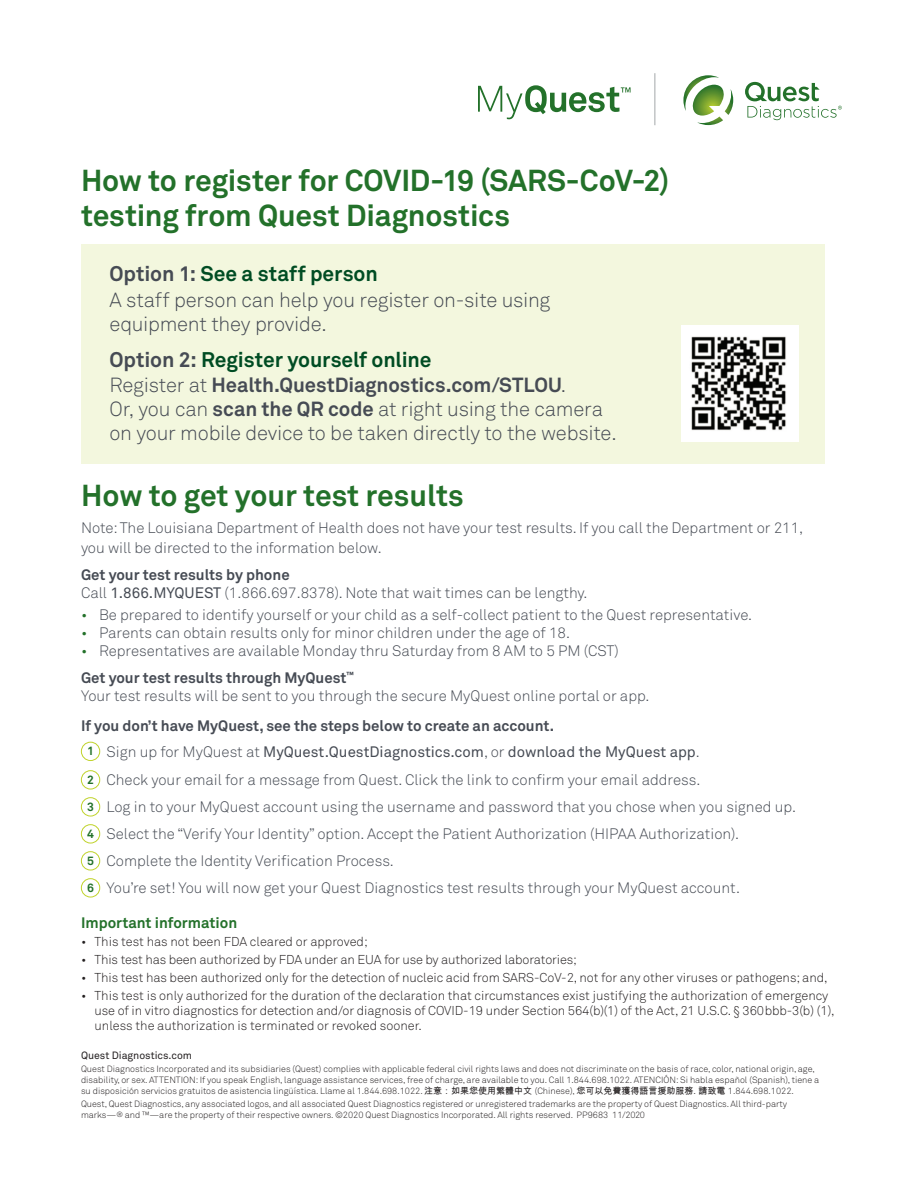
<style>
.page{position:relative;width:918px;height:1188px;background:#fff}
.page>*{position:absolute;margin:0;border:0;box-sizing:border-box;transform-origin:0 0}
.t1{font:700 30px/34.5px "Akkurat Pro";letter-spacing:-.005em;color:#23712a}
.t2{font:700 21px "Akkurat Pro";letter-spacing:-.005em;color:#004c23}
.t3{font:300 20.25px/24px "Akkurat Pro";letter-spacing:-.01em;color:#464b54}
.t4{font:300 15px/27px "Akkurat Pro";color:#464b54}
.t5{font:700 15px/25.5px "Akkurat Pro";color:#464b54}
.t6{font:700 15px "Akkurat Pro";color:#23712a}
.t7{font:300 12.75px/15px "Akkurat Pro";letter-spacing:-.005em;color:#231f20}
.t8{font:10.5px "Akkurat Pro";color:#231f20}
.t9{font:300 9px/10.8px "Akkurat Pro";color:#231f20}
.s1{color:#464b54}
.s2{font-weight:700}
.s3{font-weight:400}
.s4{color:#23712a}
.s5{font-size:12px;color:#23712a}
.s6{font-weight:300}
.s7{font-weight:700;font-size:12px;color:#23712a}
.s8{font-family:"Arial Unicode MS";font-weight:400}
</style>
<div class="page">
<div style="left:81px;top:245px;width:743px;height:219px;background:#f3f7de"></div>
<div style="left:681px;top:326px;width:117px;height:116px;background:#fff"></div>
<img style="left:691px;top:336px;width:95px;height:95px">
<svg style="left:683px;top:75px;width:50px;height:50px"></svg>
<svg style="left:745px;top:82px;width:97px;height:38px"></svg>
<hr style="left:655px;top:73px;width:1px;height:52px;background:#a3a7a9">
<svg style="left:478px;top:85px;width:153px;height:34px"></svg>
<div style="left:81px;top:742px;width:19px;height:19px;border:1px solid #c0d32b;border-radius:50%"></div>
<div style="left:81px;top:770px;width:19px;height:19px;border:1px solid #c0d32b;border-radius:50%"></div>
<div style="left:81px;top:797px;width:19px;height:19px;border:1px solid #c0d32b;border-radius:50%"></div>
<div style="left:81px;top:824px;width:19px;height:19px;border:1px solid #c0d32b;border-radius:50%"></div>
<div style="left:81px;top:851px;width:19px;height:19px;border:1px solid #c0d32b;border-radius:50%"></div>
<div style="left:81px;top:878px;width:19px;height:19px;border:1px solid #c0d32b;border-radius:50%"></div>
<h1 class="t1" style="left:81px;top:163px;width:590px">How to register for COVID-19 (SARS-CoV-2) testing from Quest Diagnostics</h1>
<h2 class="t2" style="left:109px;top:261px;width:270px"><span class="s1">Option 1:</span> See a staff person</h2>
<h3 class="t3" style="left:109px;top:288px;width:442px">A staff person can help you register on-site using equipment they provide.</h3>
<h2 class="t2" style="left:109px;top:346px;width:323px"><span class="s1">Option 2:</span> Register yourself online</h2>
<h3 class="t3" style="left:109px;top:373px;width:509px">Register at <span class="s2">Health.QuestDiagnostics.com/STLOU</span>.<br>Or, you can <span class="s2">scan the QR code</span> at right using the camera on your mobile device to be taken directly to the website.</h3>
<h1 class="t1" style="left:81px;top:478px;width:384px">How to get your test results</h1>
<p class="t4" style="left:81px;top:518px;width:724px;line-height:19.5px">Note: The Louisiana Department of Health does not have your test results. If you call the Department or 211, you will be directed to the information below.</p>
<p class="t4" style="left:81px;top:566px;width:508px;line-height:18px"><span class="s2">Get your test results by phone<br></span>Call <span class="s3">1.866.MYQUEST</span> (1.866.697.8378). Note that wait times can be lengthy.</p>
<p class="t4" style="left:81px;top:602px;width:673px"><span class="s4">•</span> Be prepared to identify yourself or your child as a self-collect patient to the Quest representative.</p>
<p class="t4" style="left:81px;top:620px;width:491px"><span class="s4">•</span> Parents can obtain results only for minor children under the age of 18.</p>
<p class="t4" style="left:81px;top:638px;width:539px"><span class="s4">•</span> Representatives are available Monday thru Saturday from 8 AM to 5 PM (CST)<br><span class="s2">Get your test results through MyQuest</span><sup>™</sup></p>
<p class="t4" style="left:81px;top:683px;width:570px">Your test results will be sent to you through the secure MyQuest online portal or app.</p>
<p class="t5" style="left:87px;top:713px;width:614px;text-indent:-6px">If you don’t have MyQuest, see the steps below to create an account.<br><span class="s5">1</span> <span class="s6">Sign up for MyQuest at</span> <span class="s3">MyQuest.QuestDiagnostics.com</span><span class="s6">, or</span> <span class="s3">download the MyQuest app</span><span class="s6">.</span></p>
<p class="t4" style="left:87px;top:767px;width:710px"><span class="s7">2</span> Check your email for a message from Quest. Click the link to confirm your email address.<br><span class="s7">3</span> Log in to your MyQuest account using the username and password that you chose when you signed up.<br><span class="s7">4</span> Select the “Verify Your Identity” option. Accept the Patient Authorization (HIPAA Authorization).<br><span class="s7">5</span> Complete the Identity Verification Process.<br><span class="s7">6</span> You’re set! You will now get your Quest Diagnostics test results through your MyQuest account.</p>
<p class="t6" style="left:81px;top:913px;width:158px">Important information</p>
<p class="t7" style="left:81px;top:934px;width:288px">• This test has not been FDA cleared or approved;</p>
<p class="t7" style="left:81px;top:952px;width:497px">• This test has been authorized by FDA under an EUA for use by authorized laboratories;</p>
<p class="t7" style="left:81px;top:970px;width:748px">• This test has been authorized only for the detection of nucleic acid from SARS-CoV-2, not for any other viruses or pathogens; and,</p>
<p class="t7" style="left:95px;top:988px;width:742px;text-indent:-14px">• This test is only authorized for the duration of the declaration that circumstances exist justifying the authorization of emergency use of in vitro diagnostics for detection and/or diagnosis of COVID-19 under Section 564(b)(1) of the Act, 21 U.S.C. § 360bbb-3(b) (1), unless the authorization is terminated or revoked sooner.</p>
<p class="t8" style="left:81px;top:1049px;width:113px">Quest Diagnostics.com</p>
<p class="t9" style="left:81px;top:1064px;width:740px">Quest Diagnostics Incorporated and its subsidiaries (Quest) complies with applicable federal civil rights laws and does not discriminate on the basis of race, color, national origin, age, disability, or sex. ATTENTION: If you speak English, language assistance services, free of charge, are available to you. Call 1.844.698.1022. ATENCIÓN: Si habla español (Spanish), tiene a su disposición servicios gratuitos de asistencia lingüística. Llame al 1.844.698.1022. <span class="s8">注意：如果您使用繁體中文</span> (Chinese), <span class="s8">您可以免費獲得語言援助服務. 請致電</span> 1.844.698.1022.</p>
<p class="t9" style="left:81px;top:1099px;width:708px">Quest, Quest Diagnostics, any associated logos, and all associated Quest Diagnostics registered or unregistered trademarks are the property of Quest Diagnostics. All third-party marks—<sup>®</sup> and ™—are the property of their respective owners. ©2020 Quest Diagnostics Incorporated. All rights reserved. PP9683 11/2020</p>
</div>
